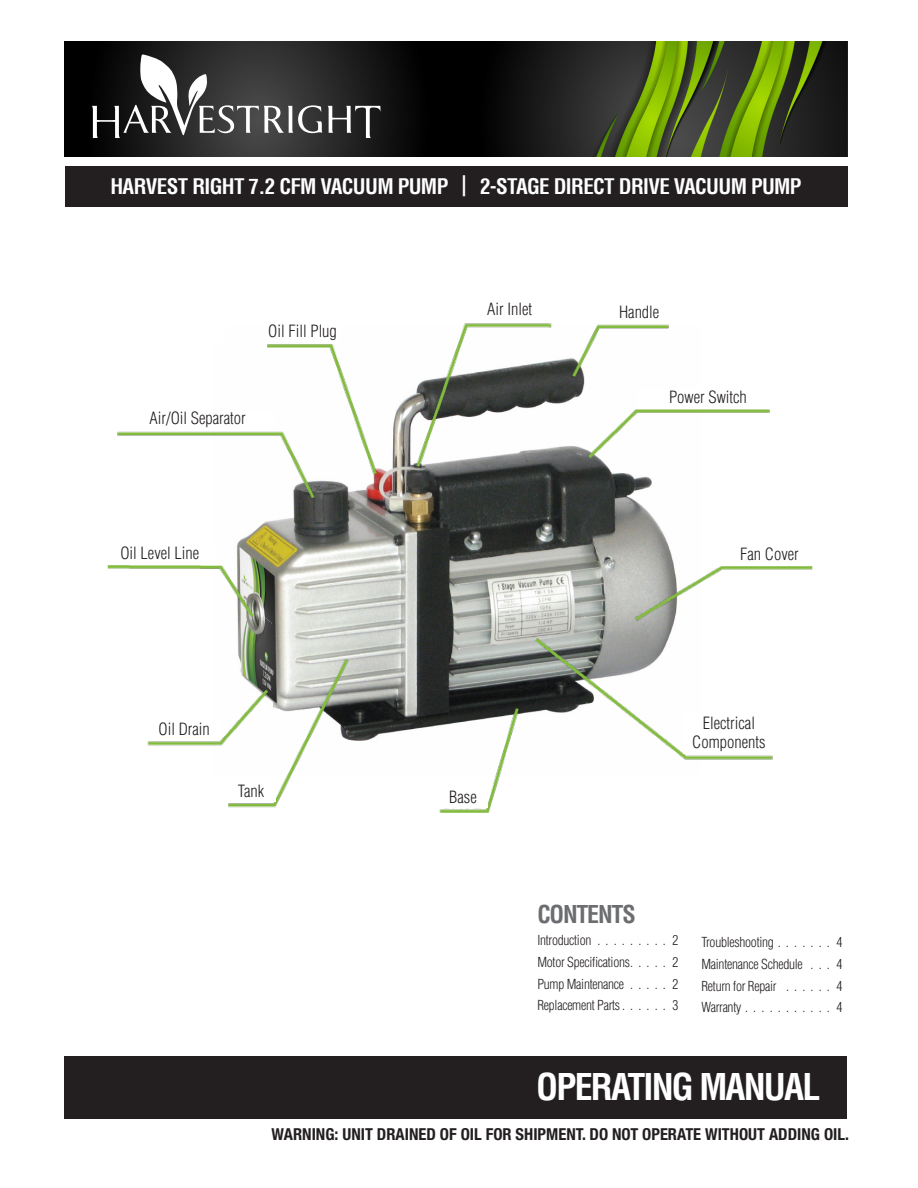
<style>
.page{position:relative;width:918px;height:1188px;background:#fff}
.page>*{position:absolute;margin:0;border:0;box-sizing:border-box;transform-origin:0 0}
.t1{font:700 condensed 36px "Helvetica LT Std";letter-spacing:-.05em;color:#fff}
.t2{font:700 condensed 24px "Helvetica LT Std";letter-spacing:-.05em;color:#6c6d70}
.product_description{font:700 condensed 21px "Helvetica";letter-spacing:-.03em;color:#fff}
.t3{font:700 condensed 21px "Helvetica LT Std";letter-spacing:-.03em;color:#fff}
.t4{font:300 condensed 16.5px "Helvetica";color:#231f20}
.t5{font:700 condensed 16.5px "Helvetica Neue";color:#231f20}
.t6{font:300 condensed 13.5px "Helvetica";letter-spacing:-.02em;color:#231f20}
</style>
<div class="page">
<img style="left:64px;top:41px;width:784px;height:116px">
<div style="left:64px;top:1056px;width:783px;height:63px;background:#231f20"></div>
<svg style="left:328px;top:106px;width:53px;height:32px"></svg>
<svg style="left:92px;top:54px;width:230px;height:84px;background:#4f4f4f"></svg>
<img style="left:107px;top:323px;width:706px;height:489px">
<div style="left:90px;top:276px;width:135px;height:67px;background:#fff"></div>
<div style="left:638px;top:390px;width:140px;height:17px;background:#fff"></div>
<div style="left:720px;top:548px;width:99px;height:17px;background:#fff"></div>
<div style="left:683px;top:712px;width:106px;height:41px;background:#fff"></div>
<div style="left:439px;top:791px;width:48px;height:17px;background:#fff"></div>
<div style="left:227px;top:785px;width:48px;height:17px;background:#fff"></div>
<div style="left:147px;top:723px;width:74px;height:17px;background:#fff"></div>
<div style="left:105px;top:547px;width:110px;height:17px;background:#fff"></div>
<div style="left:122px;top:412px;width:152px;height:18px;background:#fff"></div>
<div style="left:266px;top:324px;width:73px;height:17px;background:#fff"></div>
<div style="left:65px;top:166px;width:783px;height:41px;background:#231f20"></div>
<p class="product_description" style="left:110px;top:173px;width:693px">HARVEST RIGHT 7.2 CFM VACUUM PUMP | 2-STAGE DIRECT DRIVE VACUUM PUMP</p>
<p class="t3" style="left:118px;top:174px;width:676px">HARVEST RIGHT 7 CFM VACUUM PUMP | 2-STAGE DIRECT DRIVE VACUUM PUMP</p>
<p class="t4" style="left:268px;top:320px;width:70px">Oil Fill Plug</p>
<p class="t4" style="left:150px;top:408px;width:98px">Air/Oil Separator</p>
<p class="t4" style="left:120px;top:543px;width:80px">Oil Level Line</p>
<p class="t4" style="left:159px;top:719px;width:53px">Oil Drain</p>
<p class="t4" style="left:238px;top:781px;width:28px">Tank</p>
<p class="t4" style="left:487px;top:299px;width:46px">Air Inlet</p>
<p class="t4" style="left:619px;top:302px;width:42px">Handle</p>
<p class="t4" style="left:669px;top:386px;width:79px">Power Switch</p>
<p class="t4" style="left:740px;top:544px;width:60px">Fan Cover</p>
<p class="t4" style="left:449px;top:787px;width:29px">Base</p>
<p class="t4" style="left:703px;top:712px;width:54px">Electrical</p>
<p class="t4" style="left:692px;top:732px;width:75px">Components</p>
<p class="t2" style="left:537px;top:900px;width:100px">CONTENTS</p>
<p class="t6" style="left:537px;top:932px;width:55px">Introduction</p>
<p class="t6" style="left:672px;top:932px;width:7px">2</p>
<p class="t6" style="left:537px;top:954px;width:94px">Motor Specifications</p>
<p class="t6" style="left:672px;top:954px;width:7px">2</p>
<p class="t6" style="left:537px;top:975px;width:88px">Pump Maintenance</p>
<p class="t6" style="left:672px;top:975px;width:7px">2</p>
<p class="t6" style="left:537px;top:997px;width:84px">Replacement Parts</p>
<p class="t6" style="left:672px;top:997px;width:7px">3</p>
<p class="t6" style="left:701px;top:934px;width:74px">Troubleshooting</p>
<p class="t6" style="left:836px;top:934px;width:7px">4</p>
<p class="t6" style="left:701px;top:955px;width:103px">Maintenance Schedule</p>
<p class="t6" style="left:836px;top:955px;width:7px">4</p>
<p class="t6" style="left:701px;top:977px;width:77px">Return for Repair</p>
<p class="t6" style="left:836px;top:977px;width:7px">4</p>
<p class="t6" style="left:701px;top:999px;width:41px">Warranty</p>
<p class="t6" style="left:836px;top:999px;width:7px">4</p>
<p class="t1" style="left:536px;top:1065px;width:286px">OPERATING MANUAL</p>
<p class="t5" style="left:272px;top:1124px;width:579px">WARNING: UNIT DRAINED OF OIL FOR SHIPMENT. DO NOT OPERATE WITHOUT ADDING OIL.</p>
</div>
